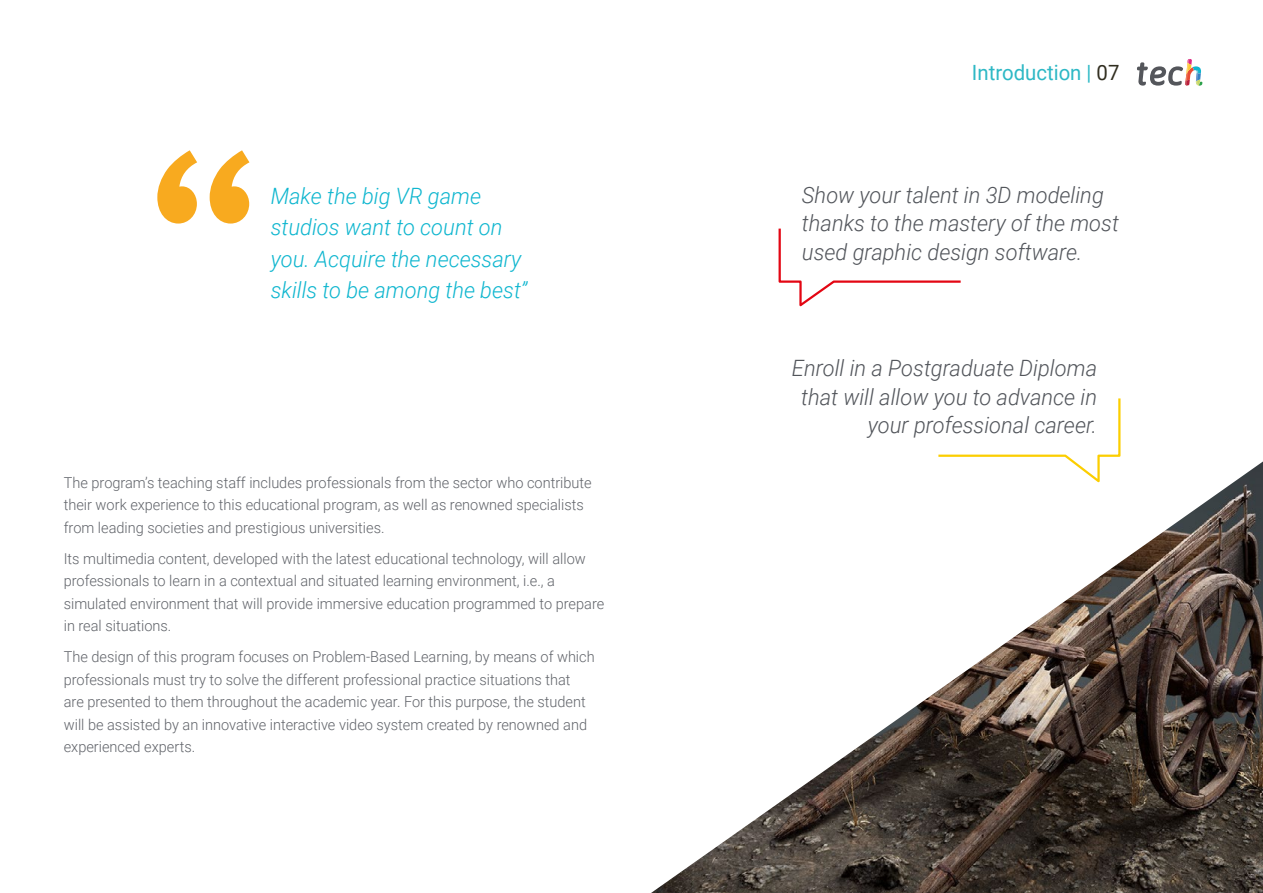
<style>
.page{position:relative;width:1263px;height:893px;background:#fff}
.page>*{position:absolute;margin:0;border:0;box-sizing:border-box;transform-origin:0 0}
.t1{font:italic 300 22.5px/28.5px "Roboto";color:#52555b;text-align:right}
.t2{font:italic 300 22.5px/31.5px "Roboto";color:#0fb6cf}
.t3{font:21px "Roboto";color:#2db8c5}
.t4{font:300 15px/22.5px "Roboto";color:#61646a}
.s1{color:#312e20}
</style>
<div class="page">
<svg style="left:157px;top:150px;width:92px;height:74px"></svg>
<img style="left:651px;top:461px;width:612px;height:432px">
<svg style="left:1137px;top:59px;width:65px;height:27px"></svg>
<svg style="left:936px;top:398px;width:186px;height:88px"></svg>
<svg style="left:778px;top:228px;width:183px;height:79px"></svg>
<h1 class="t2" style="left:271px;top:179px;width:258px">Make the big VR game studios want to count on you. Acquire the necessary skills to be among the best”</h1>
<p class="t4" style="left:64px;top:470px;width:529px">The program’s teaching staff includes professionals from the sector who contribute their work experience to this educational program, as well as renowned specialists from leading societies and prestigious universities.</p>
<p class="t4" style="left:64px;top:546px;width:542px">Its multimedia content, developed with the latest educational technology, will allow professionals to learn in a contextual and situated learning environment, i.e., a simulated environment that will provide immersive education programmed to prepare in real situations.</p>
<p class="t4" style="left:64px;top:645px;width:532px">The design of this program focuses on Problem-Based Learning, by means of which professionals must try to solve the different professional practice situations that<br>are presented to them throughout the academic year. For this purpose, the student will be assisted by an innovative interactive video system created by renowned and experienced experts.</p>
<h2 class="t3" style="left:972px;top:57px;width:149px">Introduction | <span class="s1">07</span></h2>
<h1 class="t1" style="left:802px;top:179px;width:318px;text-align:left">Show your talent in 3D modeling thanks to the mastery of the most used graphic design software.</h1>
<h1 class="t1" style="left:792px;top:353px;width:307px">Enroll in a Postgraduate Diploma that will allow you to advance in your professional career.</h1>
</div>
